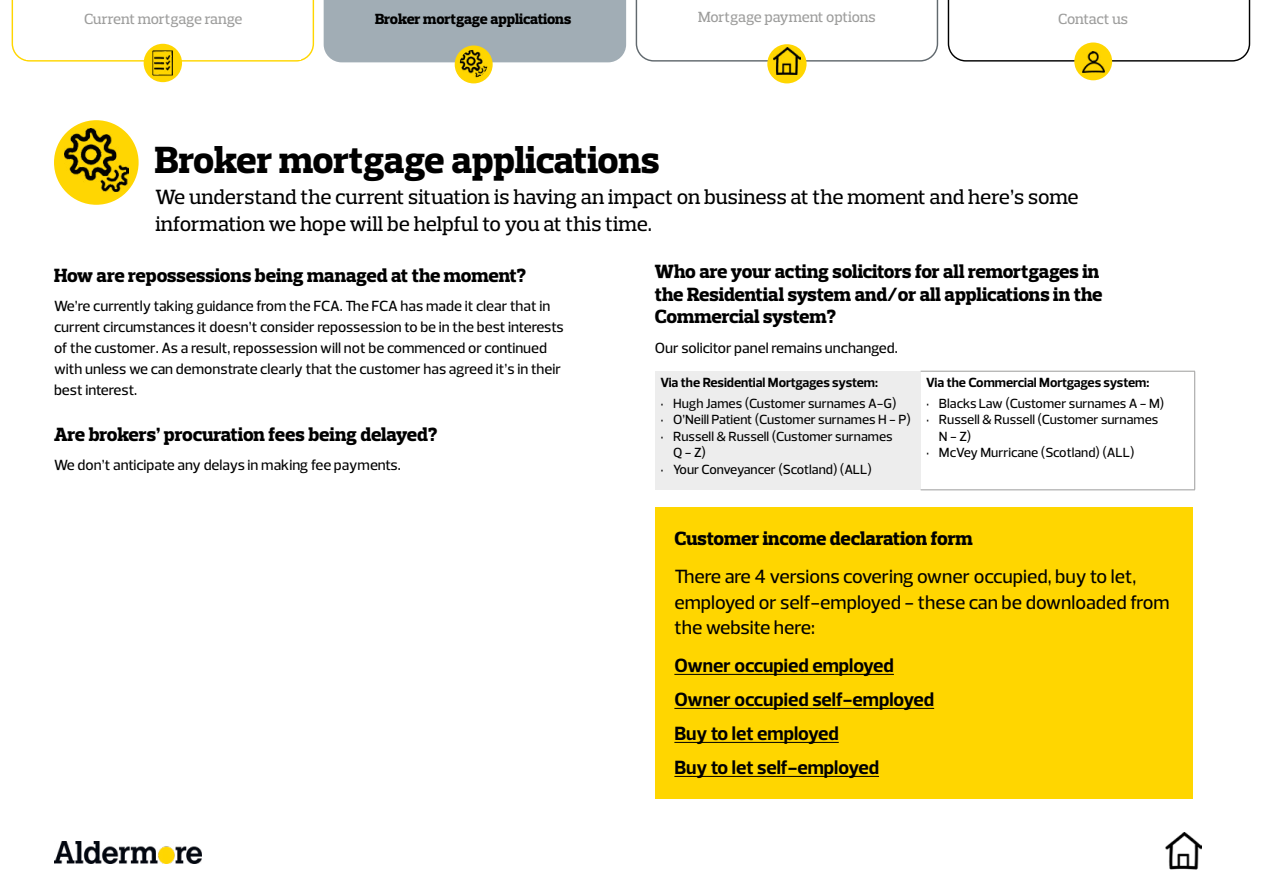
<style>
.page{position:relative;width:1263px;height:893px;background:#fff}
.page>*{position:absolute;margin:0;border:0;box-sizing:border-box;transform-origin:0 0}
.t1{font:800 38.55px "Prelo Slab";letter-spacing:-.01em;color:#000}
.t2{font:500 21px/27px "Prelo Slab";letter-spacing:-.01em;color:#000}
.t3{font:800 19.5px/22.5px "Prelo Slab";letter-spacing:-.01em;color:#000}
.t4{font:500 19.5px/25.5px "Prelo";color:#000}
.t5{font:700 19.5px/34px "Prelo";color:#000}
.t6{font:500 15px/21px "Prelo";color:#000}
.t7{font:500 15px "Prelo Slab";letter-spacing:-.01em;color:#9d9d9c}
.t8{font:800 15px "Prelo Slab";letter-spacing:-.01em;color:#000}
.t9{font:500 13.5px/16.5px "Prelo";color:#000}
.t10{font:700 13.5px "Prelo";color:#000}
</style>
<div class="page">
<img style="left:54px;top:842px;width:147px;height:21px">
<div style="left:54px;top:120px;width:85px;height:85px;background:#ffd602;border-radius:50%"></div>
<img style="left:1165px;top:833px;width:37px;height:37px">
<img style="left:65px;top:129px;width:63px;height:62px">
<div style="left:655px;top:371px;width:266px;height:119px;background:#ededed"></div>
<hr style="left:921px;top:371px;width:274px;height:1px;background:#9d9d9c">
<hr style="left:921px;top:490px;width:274px;height:1px;background:#9d9d9c">
<hr style="left:1194px;top:371px;width:1px;height:119px;background:#9d9d9c">
<div style="left:656px;top:507px;width:537px;height:292px;background:#ffd600"></div>
<hr style="left:674px;top:674px;width:220px;height:1px;background:#000">
<hr style="left:674px;top:708px;width:260px;height:1px;background:#000">
<hr style="left:674px;top:742px;width:165px;height:1px;background:#000">
<hr style="left:674px;top:776px;width:205px;height:1px;background:#000">
<svg style="left:12px;top:0;width:302px;height:62px"></svg>
<div style="left:26px;top:12px;width:274px;height:48px;background:#fff"></div>
<div style="left:144px;top:44px;width:38px;height:38px;background:#ffd600;border-radius:50%"></div>
<img style="left:154px;top:52px;width:17px;height:19px">
<div style="left:151px;top:49px;width:23px;height:28px;border:2px solid #ffd600"></div>
<div style="left:324px;top:0;width:302px;height:62px;background:#a1adb5"></div>
<div style="left:455px;top:46px;width:37px;height:37px;background:#ffd600;border-radius:50%"></div>
<div style="left:455px;top:45px;width:38px;height:38px;border:1px solid #ffd600;border-radius:50%"></div>
<img style="left:460px;top:50px;width:28px;height:28px;border-radius:14px">
<svg style="left:636px;top:0;width:302px;height:62px"></svg>
<div style="left:768px;top:45px;width:37px;height:37px;background:#ffd600;border-radius:50%"></div>
<div style="left:767px;top:44px;width:39px;height:39px;border:2px solid #ffd600;border-radius:50%"></div>
<img style="left:773px;top:47px;width:27px;height:27px">
<svg style="left:948px;top:0;width:302px;height:62px"></svg>
<div style="left:1074px;top:43px;width:38px;height:37px;background:#ffd600;border-radius:50%"></div>
<img style="left:1082px;top:52px;width:22px;height:20px">
<p class="t7" style="left:84px;top:9px;width:160px">Current mortgage range</p>
<p class="t8" style="left:375px;top:10px;width:198px">Broker mortgage applications</p>
<p class="t7" style="left:698px;top:8px;width:179px">Mortgage payment options</p>
<p class="t7" style="left:1058px;top:9px;width:71px">Contact us</p>
<h1 class="t1" style="left:155px;top:137px;width:506px">Broker mortgage applications</h1>
<h2 class="t2" style="left:155px;top:183px;width:925px">We understand the current situation is having an impact on business at the moment and here’s some information we hope will be helpful to you at this time.</h2>
<h3 class="t3" style="left:54px;top:264px;width:474px">How are repossessions being managed at the moment?</h3>
<p class="t6" style="left:54px;top:296px;width:511px">We’re currently taking guidance from the FCA. The FCA has made it clear that in current circumstances it doesn’t consider repossession to be in the best interests of the customer. As a result, repossession will not be commenced or continued with unless we can demonstrate clearly that the customer has agreed it’s in their best interest.</p>
<h3 class="t3" style="left:54px;top:423px;width:385px">Are brokers’ procuration fees being delayed?</h3>
<p class="t6" style="left:54px;top:455px;width:348px">We don’t anticipate any delays in making fee payments.</p>
<h3 class="t3" style="left:655px;top:260px;width:449px">Who are your acting solicitors for all remortgages in the Residential system and/or all applications in the<br>Commercial system?</h3>
<p class="t6" style="left:655px;top:337px;width:244px">Our solicitor panel remains unchanged.</p>
<p class="t10" style="left:660px;top:374px;width:219px">Via the Residential Mortgages system:</p>
<p class="t9" style="left:660px;top:395px;width:238px">• Hugh James (Customer surnames A-G)</p>
<p class="t9" style="left:660px;top:411px;width:252px">• O’Neill Patient (Customer surnames H - P)</p>
<p class="t9" style="left:673px;top:428px;width:221px;text-indent:-13px">• Russell &amp; Russell (Customer surnames<br>Q - Z)</p>
<p class="t9" style="left:660px;top:461px;width:213px">• Your Conveyancer (Scotland) (ALL)</p>
<p class="t10" style="left:926px;top:374px;width:225px">Via the Commercial Mortgages system:</p>
<p class="t9" style="left:926px;top:395px;width:240px">• Blacks Law (Customer surnames A - M)</p>
<p class="t9" style="left:939px;top:411px;width:221px;text-indent:-13px">• Russell &amp; Russell (Customer surnames<br>N - Z)</p>
<p class="t9" style="left:926px;top:444px;width:210px">• McVey Murricane (Scotland) (ALL)</p>
<h3 class="t3" style="left:674px;top:527px;width:300px">Customer income declaration form</h3>
<h3 class="t4" style="left:674px;top:564px;width:497px">There are 4 versions covering owner occupied, buy to let, employed or self-employed - these can be downloaded from the website here:</h3>
<h3 class="t5" style="left:674px;top:649px;width:261px">Owner occupied employed<br>Owner occupied self-employed<br>Buy to let employed<br>Buy to let self-employed</h3>
</div>
